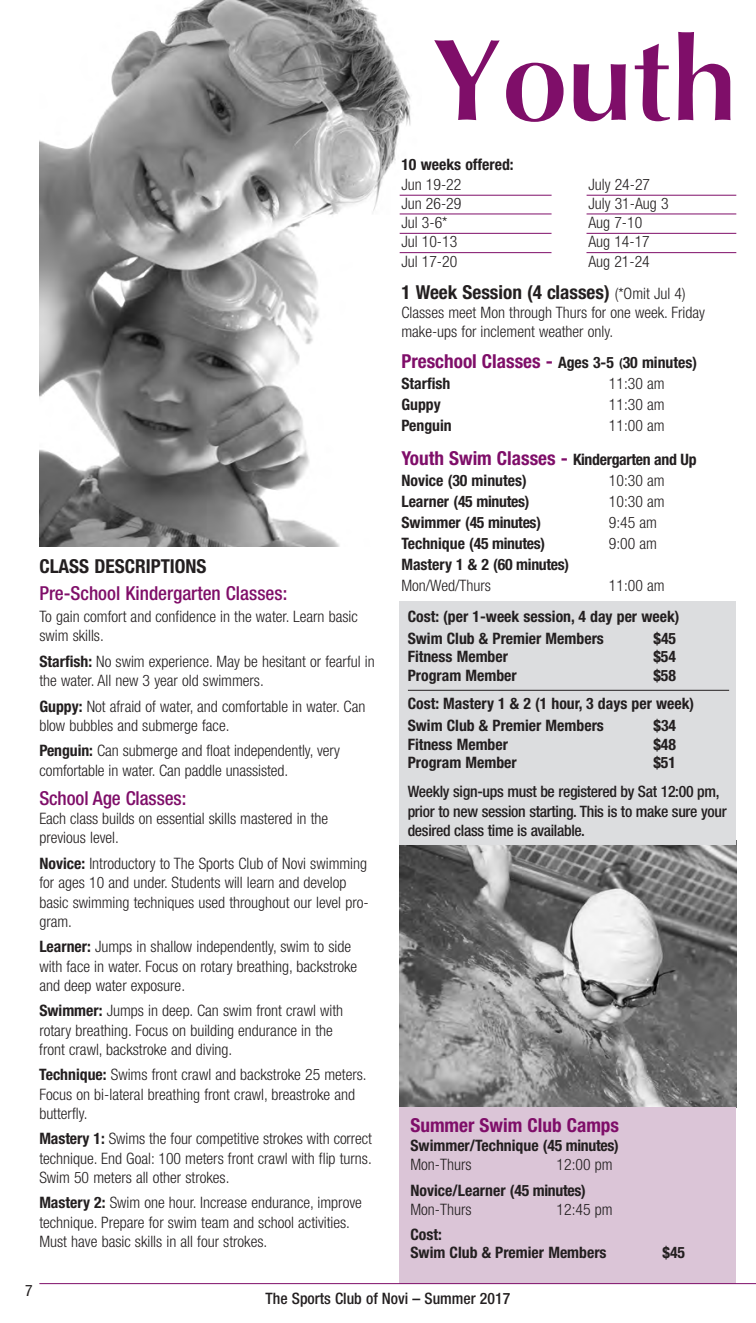
<style>
.page{position:relative;width:756px;height:1323px;background:#fff}
.page>*{position:absolute;margin:0;border:0;box-sizing:border-box;transform-origin:0 0}
.t1{font:600 117.25px "Optima";color:#7f0e69}
.t2{font:700 condensed 19.25px "Helvetica Neue";color:#7f0e69}
.t3{font:700 condensed 19.25px "Helvetica Neue";color:#231f20}
.t4{font:500 condensed 19.25px "Helvetica Neue";color:#7f0e69}
.t5{font:300 condensed 15.75px/19.2px "Helvetica Neue";color:#231f20}
.t6{font:700 condensed 15.75px/22.2px "Helvetica Neue";color:#231f20}
.t7{font:500 condensed 15.75px/19.2px "Helvetica Neue";letter-spacing:-.02em;color:#231f20}
.t8{font:700 condensed 15.75px "Helvetica Neue";letter-spacing:-.02em;color:#231f20}
.t9{font:500 condensed 15.75px "Helvetica Neue";color:#231f20}
.t10{font:condensed 15.75px "Helvetica Neue";color:#231f20}
.s1{font-weight:700}
.s2{font-weight:300;font-size:15.75px}
.s3{font-size:15.75px;color:#231f20}
.s4{font-size:12.25px;color:#231f20}
</style>
<div class="page">
<img style="left:39px;top:0;width:383px;height:547px">
<img style="left:400px;top:845px;width:336px;height:262px">
<div style="left:400px;top:602px;width:336px;height:243px;background:#dcdddf"></div>
<div style="left:400px;top:1107px;width:336px;height:177px;background:#dbc5d7"></div>
<hr style="left:400px;top:195px;width:336px;height:1px;background:#7f0e69">
<hr style="left:400px;top:233px;width:336px;height:1px;background:#7f0e69">
<hr style="left:400px;top:252px;width:336px;height:1px;background:#7f0e69">
<hr style="left:400px;top:214px;width:336px;height:1px;background:#7f0e69">
<div style="left:551px;top:183px;width:36px;height:95px;background:#fff"></div>
<hr style="left:39px;top:1283px;width:717px;height:1px;background:#7f0e69">
<hr style="left:408px;top:690px;width:321px;height:1px;background:#231f20">
<p class="t3" style="left:39px;top:559px;width:169px">CLASS DESCRIPTIONS</p>
<p class="t4" style="left:39px;top:586px;width:249px">Pre-School Kindergarten Classes:</p>
<p class="t5" style="left:39px;top:608px;width:320px">To gain comfort and confidence in the water. Learn basic swim skills.</p>
<p class="t5" style="left:39px;top:653px;width:337px"><span class="s1">Starfish:</span> No swim experience. May be hesitant or fearful in the water. All new 3 year old swimmers.</p>
<p class="t5" style="left:39px;top:698px;width:328px"><span class="s1">Guppy:</span> Not afraid of water, and comfortable in water. Can blow bubbles and submerge face.</p>
<p class="t5" style="left:39px;top:743px;width:302px"><span class="s1">Penguin:</span> Can submerge and float independently, very comfortable in water. Can paddle unassisted.</p>
<p class="t4" style="left:39px;top:791px;width:149px">School Age Classes:</p>
<p class="t5" style="left:39px;top:810px;width:290px">Each class builds on essential skills mastered in the previous level.</p>
<p class="t5" style="left:39px;top:855px;width:331px"><span class="s1">Novice:</span> Introductory to The Sports Club of Novi swimming for ages 10 and under. Students will learn and develop basic swimming techniques used throughout our level pro&shy;gram.</p>
<p class="t5" style="left:39px;top:938px;width:319px"><span class="s1">Learner:</span> Jumps in shallow independently, swim to side with face in water. Focus on rotary breathing, backstroke and deep water exposure.</p>
<p class="t5" style="left:39px;top:1002px;width:305px"><span class="s1">Swimmer:</span> Jumps in deep. Can swim front crawl with rotary breathing. Focus on building endurance in the front crawl, backstroke and diving.</p>
<p class="t5" style="left:39px;top:1067px;width:329px"><span class="s1">Technique:</span> Swims front crawl and backstroke 25 meters.<br>Focus on bi-lateral breathing front crawl, breastroke and butterfly.</p>
<p class="t5" style="left:39px;top:1131px;width:334px;text-align:justify"><span class="s1">Mastery 1:</span> Swims the four competitive strokes with correct technique. End Goal: 100 meters front crawl with flip turns.<br>Swim 50 meters all other strokes.</p>
<p class="t5" style="left:39px;top:1195px;width:324px"><span class="s1">Mastery 2:</span> Swim one hour. Increase endurance, improve technique. Prepare for swim team and school activities.<br>Must have basic skills in all four strokes.</p>
<h1 class="t1" style="left:431px;top:11px;width:308px">Youth</h1>
<p class="t6" style="left:401px;top:155px;width:114px">10 weeks offered:</p>
<p class="t5" style="left:401px;top:176px;width:62px">Jun 19-22</p>
<p class="t5" style="left:588px;top:176px;width:63px">July 24-27</p>
<p class="t5" style="left:401px;top:195px;width:62px">Jun 26-29</p>
<p class="t5" style="left:588px;top:195px;width:82px">July 31-Aug 3</p>
<p class="t5" style="left:401px;top:214px;width:48px">Jul 3-6*</p>
<p class="t5" style="left:588px;top:214px;width:55px">Aug 7-10</p>
<p class="t5" style="left:401px;top:234px;width:57px">Jul 10-13</p>
<p class="t5" style="left:588px;top:234px;width:63px">Aug 14-17</p>
<p class="t5" style="left:401px;top:253px;width:57px">Jul 17-20</p>
<p class="t5" style="left:588px;top:253px;width:63px">Aug 21-24</p>
<p class="t3" style="left:401px;top:285px;width:286px">1 Week Session (4 classes) <span class="s2">(*Omit Jul 4)</span></p>
<p class="t5" style="left:401px;top:304px;width:305px">Classes meet Mon through Thurs for one week. Friday make-ups for inclement weather only.</p>
<p class="t2" style="left:401px;top:354px;width:297px">Preschool Classes - <span class="s3">Ages 3-5</span> <span class="s4">(</span><span class="s3">30 minutes)</span></p>
<p class="t6" style="left:401px;top:374px;width:50px">Starfish</p>
<p class="t5" style="left:609px;top:375px;width:57px">11:30 am</p>
<p class="t6" style="left:401px;top:395px;width:41px">Guppy</p>
<p class="t5" style="left:609px;top:396px;width:57px">11:30 am</p>
<p class="t6" style="left:401px;top:416px;width:52px">Penguin</p>
<p class="t5" style="left:609px;top:417px;width:57px">11:00 am</p>
<p class="t2" style="left:401px;top:451px;width:297px">Youth Swim Classes - <span class="s3">Kindergarten and Up</span></p>
<p class="t6" style="left:401px;top:470px;width:127px">Novice (30 minutes)</p>
<p class="t5" style="left:609px;top:472px;width:57px">10:30 am</p>
<p class="t8" style="left:401px;top:496px;width:129px">Learner (45 minutes)</p>
<p class="t5" style="left:609px;top:493px;width:57px">10:30 am</p>
<p class="t8" style="left:401px;top:517px;width:141px">Swimmer (45 minutes)</p>
<p class="t5" style="left:609px;top:514px;width:50px">9:45 am</p>
<p class="t8" style="left:401px;top:538px;width:145px">Technique (45 minutes)</p>
<p class="t5" style="left:609px;top:535px;width:50px">9:00 am</p>
<p class="t8" style="left:401px;top:559px;width:169px">Mastery 1 &amp; 2 (60 minutes)</p>
<p class="t5" style="left:401px;top:577px;width:91px">Mon/Wed/Thurs</p>
<p class="t5" style="left:609px;top:577px;width:57px">11:00 am</p>
<p class="t6" style="left:408px;top:606px;width:273px">Cost: (per 1-week session, 4 day per week)<br>Swim Club &amp; Premier Members</p>
<p class="t6" style="left:653px;top:629px;width:24px">$45</p>
<p class="t6" style="left:408px;top:647px;width:102px">Fitness Member</p>
<p class="t6" style="left:653px;top:647px;width:24px">$54</p>
<p class="t6" style="left:408px;top:665px;width:111px">Program Member</p>
<p class="t6" style="left:408px;top:662px;width:288px;line-height:28.5px;text-indent:246px">$58<br>Cost: Mastery 1 &amp; 2 (1 hour, 3 days per week)</p>
<p class="t6" style="left:408px;top:716px;width:198px">Swim Club &amp; Premier Members</p>
<p class="t6" style="left:653px;top:716px;width:24px">$34</p>
<p class="t6" style="left:408px;top:734px;width:102px">Fitness Member</p>
<p class="t6" style="left:653px;top:734px;width:24px">$48</p>
<p class="t6" style="left:408px;top:753px;width:111px">Program Member</p>
<p class="t6" style="left:653px;top:753px;width:24px">$51</p>
<p class="t7" style="left:408px;top:783px;width:320px">Weekly sign-ups must be registered by Sat 12:00 pm, prior to new session starting. This is to make sure your desired class time is available.</p>
<p class="t2" style="left:410px;top:1118px;width:210px">Summer Swim Club Camps</p>
<p class="t6" style="left:410px;top:1136px;width:210px">Swimmer/Technique (45 minutes)</p>
<p class="t5" style="left:410px;top:1156px;width:63px">Mon-Thurs</p>
<p class="t5" style="left:557px;top:1156px;width:57px">12:00 pm</p>
<p class="t6" style="left:410px;top:1181px;width:177px">Novice/Learner (45 minutes)</p>
<p class="t5" style="left:410px;top:1201px;width:63px">Mon-Thurs</p>
<p class="t5" style="left:557px;top:1201px;width:57px">12:45 pm</p>
<p class="t6" style="left:410px;top:1226px;width:198px;line-height:18.4px">Cost:<br>Swim Club &amp; Premier Members</p>
<p class="t6" style="left:662px;top:1243px;width:24px">$45</p>
<p class="t10" style="left:25px;top:1285px;width:9px">7</p>
<p class="t9" style="left:266px;top:1293px;width:246px">The Sports Club of Novi – Summer 2017</p>
</div>
